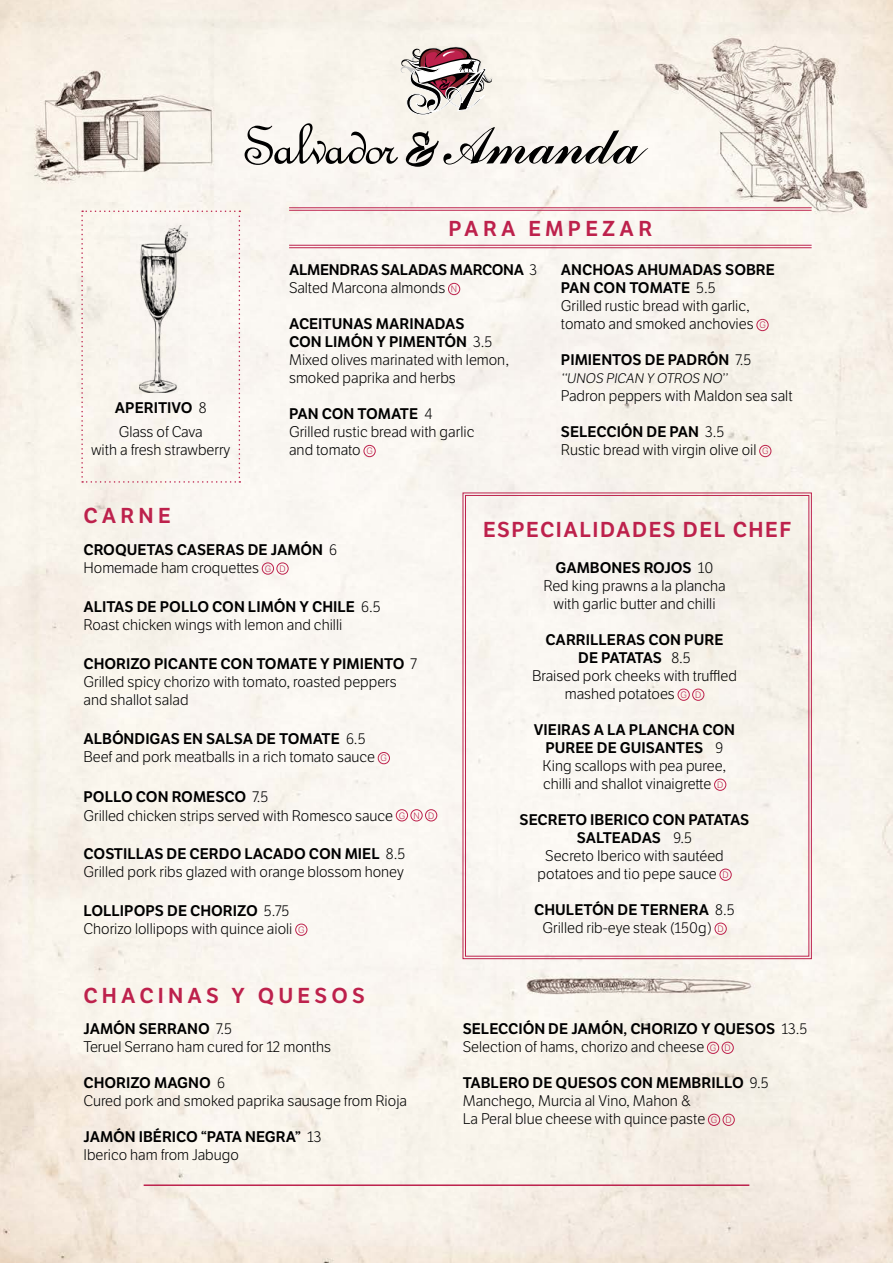
<style>
.page{position:relative;width:893px;height:1263px;background:#fff}
.page>*{position:absolute;margin:0;border:0;box-sizing:border-box;transform-origin:0 0}
.t1{font:600 21px "LFT Etica";letter-spacing:.19em;color:#bd214c}
.t2{font:600 21px "LFT Etica";letter-spacing:.07em;color:#bd214c}
.t3{font:300 15px/18px "LFT Etica";color:#000}
.t4{font:600 15px/18px "LFT Etica";letter-spacing:-.01em;color:#000}
.t5{font:italic 300 13.5px "LFT Etica";color:#000}
.s1{font-weight:600}
.s2{font-style:inherit}
.s3{font-weight:300}
.s4{font-weight:300;font-size:9px;color:#bd214c}
.s5{font-size:9px;color:#bd214c}
</style>
<div class="page">
<img style="left:0;top:0;width:893px;height:1263px">
<svg style="left:462px;top:492px;width:350px;height:467px"></svg>
<div style="left:465px;top:495px;width:344px;height:461px;border:1px solid #bd214c"></div>
<svg style="left:245px;top:123px;width:153px;height:42px"></svg>
<svg style="left:406px;top:127px;width:242px;height:40px"></svg>
<svg style="left:400px;top:45px;width:93px;height:70px;background:#beacac"></svg>
<div style="left:262px;top:563px;width:12px;height:11px;border:1px solid #bd214c;border-radius:50%"></div>
<div style="left:277px;top:563px;width:11px;height:11px;border:1px solid #bd214c;border-radius:50%"></div>
<div style="left:378px;top:752px;width:12px;height:12px;border:1px solid #bd214c;border-radius:50%"></div>
<div style="left:396px;top:809px;width:12px;height:12px;border:1px solid #bd214c;border-radius:50%"></div>
<div style="left:411px;top:809px;width:11px;height:12px;border:1px solid #bd214c;border-radius:50%"></div>
<div style="left:425px;top:809px;width:12px;height:12px;border:1px solid #bd214c;border-radius:50%"></div>
<div style="left:295px;top:924px;width:12px;height:11px;border:1px solid #bd214c;border-radius:50%"></div>
<div style="left:81px;top:210px;width:159px;height:273px;background:#faf6f0"></div>
<hr style="left:289px;top:245px;width:523px;height:1px;background:#bd214c">
<hr style="left:289px;top:247px;width:523px;height:1px;background:#bd214c">
<hr style="left:289px;top:207px;width:523px;height:1px;background:#bd214c">
<hr style="left:289px;top:210px;width:523px;height:1px;background:#bd214c">
<hr style="left:144px;top:1184px;width:605px;height:2px;background:#bd214c">
<div style="left:448px;top:283px;width:12px;height:12px;border:1px solid #bd214c;border-radius:50%"></div>
<div style="left:364px;top:445px;width:11px;height:12px;border:1px solid #bd214c;border-radius:50%"></div>
<div style="left:757px;top:319px;width:11px;height:12px;border:1px solid #bd214c;border-radius:50%"></div>
<div style="left:759px;top:445px;width:12px;height:12px;border:1px solid #bd214c;border-radius:50%"></div>
<div style="left:678px;top:689px;width:11px;height:11px;border:1px solid #bd214c;border-radius:50%"></div>
<div style="left:692px;top:689px;width:12px;height:11px;border:1px solid #bd214c;border-radius:50%"></div>
<div style="left:714px;top:779px;width:12px;height:11px;border:1px solid #bd214c;border-radius:50%"></div>
<div style="left:720px;top:869px;width:11px;height:11px;border:1px solid #bd214c;border-radius:50%"></div>
<div style="left:715px;top:923px;width:11px;height:11px;border:1px solid #bd214c;border-radius:50%"></div>
<div style="left:707px;top:1042px;width:12px;height:11px;border:1px solid #bd214c;border-radius:50%"></div>
<div style="left:722px;top:1042px;width:11px;height:11px;border:1px solid #bd214c;border-radius:50%"></div>
<div style="left:708px;top:1114px;width:12px;height:11px;border:1px solid #bd214c;border-radius:50%"></div>
<div style="left:723px;top:1114px;width:11px;height:11px;border:1px solid #bd214c;border-radius:50%"></div>
<img style="left:140px;top:226px;width:48px;height:166px">
<p class="t3" style="left:115px;top:396px;width:93px;line-height:24px"><span class="s1">APERITIVO</span> <span class="s2">8<br></span>Glass of Cava</p>
<p class="t3" style="left:91px;top:441px;width:141px">with a fresh strawberry</p>
<h1 class="t1" style="left:448px;top:215px;width:205px">PARA EMPEZAR</h1>
<p class="t4" style="left:289px;top:261px;width:250px">ALMENDRAS SALADAS MARCONA <span class="s3">3<br>Salted Marcona almonds</span> <span class="s4">N</span></p>
<p class="t3" style="left:289px;top:316px;width:221px"><span class="s1">ACEITUNAS MARINADAS<br>CON LIMÓN Y PIMENTÓN</span> 3.5<br>Mixed olives marinated with lemon, smoked paprika and herbs</p>
<p class="t3" style="left:289px;top:406px;width:187px"><span class="s1">PAN CON TOMATE</span> 4<br>Grilled rustic bread with garlic and tomato <span class="s5">G</span></p>
<p class="t3" style="left:561px;top:262px;width:216px"><span class="s1">ANCHOAS AHUMADAS SOBRE<br>PAN CON TOMATE</span> 5.5<br>Grilled rustic bread with garlic, tomato and smoked anchovies <span class="s5">G</span></p>
<p class="t4" style="left:561px;top:351px;width:192px">PIMIENTOS DE PADRÓN <span class="s3">7.5</span></p>
<p class="t5" style="left:561px;top:371px;width:170px">‘‘UNOS PICAN Y OTROS NO’’</p>
<p class="t3" style="left:561px;top:388px;width:233px">Padron peppers with Maldon sea salt</p>
<p class="t3" style="left:561px;top:424px;width:209px"><span class="s1">SELECCIÓN DE PAN</span> 3.5<br>Rustic bread with virgin olive oil <span class="s5">G</span></p>
<h1 class="t1" style="left:83px;top:503px;width:89px">CARNE</h1>
<p class="t4" style="left:83px;top:541px;width:255px">CROQUETAS CASERAS DE JAMÓN <span class="s3">6<br>Homemade ham croquettes</span> <span class="s4">G D</span></p>
<p class="t3" style="left:83px;top:598px;width:299px"><span class="s1">ALITAS DE POLLO CON LIMÓN Y CHILE</span> 6.5<br>Roast chicken wings with lemon and chilli</p>
<p class="t3" style="left:83px;top:655px;width:335px"><span class="s1">CHORIZO PICANTE CON TOMATE Y PIMIENTO</span> 7<br>Grilled spicy chorizo with tomato, roasted peppers and shallot salad</p>
<p class="t3" style="left:83px;top:731px;width:305px"><span class="s1">ALBÓNDIGAS EN SALSA DE TOMATE</span> 6.5<br>Beef and pork meatballs in a rich tomato sauce <span class="s5">G</span></p>
<p class="t3" style="left:83px;top:787px;width:352px;line-height:19.5px"><span class="s1">POLLO CON ROMESCO</span> 7.5<br>Grilled chicken strips served with Romesco sauce <sup>G</sup> <sup>N</sup> <sup>D</sup></p>
<p class="t3" style="left:83px;top:845px;width:323px"><span class="s1">COSTILLAS DE CERDO LACADO CON MIEL</span> 8.5<br>Grilled pork ribs glazed with orange blossom honey</p>
<p class="t3" style="left:83px;top:902px;width:223px"><span class="s1">LOLLIPOPS DE CHORIZO</span> 5.75<br>Chorizo lollipops with quince aioli <span class="s5">G</span></p>
<h1 class="t1" style="left:83px;top:982px;width:283px">CHACINAS Y QUESOS</h1>
<p class="t3" style="left:83px;top:1020px;width:249px"><span class="s1">JAMÓN SERRANO</span> 7.5<br>Teruel Serrano ham cured for 12 months</p>
<p class="t3" style="left:83px;top:1074px;width:325px"><span class="s1">CHORIZO MAGNO</span> 6<br>Cured pork and smoked paprika sausage from Rioja</p>
<p class="t4" style="left:83px;top:1128px;width:239px">JAMÓN IBÉRICO “PATA NEGRA” <span class="s3">13<br>Iberico ham from Jabugo</span></p>
<h1 class="t2" style="left:483px;top:517px;width:310px">ESPECIALIDADES DEL CHEF</h1>
<p class="t3" style="left:543px;top:559px;width:184px;text-align:center"><span class="s1">GAMBONES ROJOS</span> 10<br>Red king prawns a la plancha with garlic butter and chilli</p>
<p class="t3" style="left:532px;top:631px;width:206px;text-align:center"><span class="s1">CARRILLERAS CON PURE<br>DE PATATAS</span> 8.5<br>Braised pork cheeks with truffled mashed potatoes <span class="s5">G D</span></p>
<p class="t3" style="left:534px;top:721px;width:203px;text-align:center"><span class="s1">VIEIRAS A LA PLANCHA CON<br>PUREE DE GUISANTES</span> 9<br>King scallops with pea puree, chilli and shallot vinaigrette <span class="s5">D</span></p>
<p class="t3" style="left:520px;top:811px;width:231px;text-align:center"><span class="s1">SECRETO IBERICO CON PATATAS<br>SALTEADAS</span> 9.5<br>Secreto Iberico with sautéed potatoes and tio pepe sauce <span class="s5">D</span></p>
<p class="t3" style="left:534px;top:901px;width:202px;text-align:center"><span class="s1">CHULETÓN DE TERNERA</span> 8.5<br>Grilled rib-eye steak (150g) <span class="s5">D</span></p>
<p class="t3" style="left:463px;top:1020px;width:346px"><span class="s1">SELECCIÓN DE JAMÓN, CHORIZO Y QUESOS</span> 13.5<br>Selection of hams, chorizo and cheese <span class="s5">G D</span></p>
<p class="t3" style="left:463px;top:1074px;width:307px"><span class="s1">TABLERO DE QUESOS CON MEMBRILLO</span> 9.5<br>Manchego, Murcia al Vino, Mahon &amp;<br>La Peral blue cheese with quince paste <span class="s5">G D</span></p>
</div>
